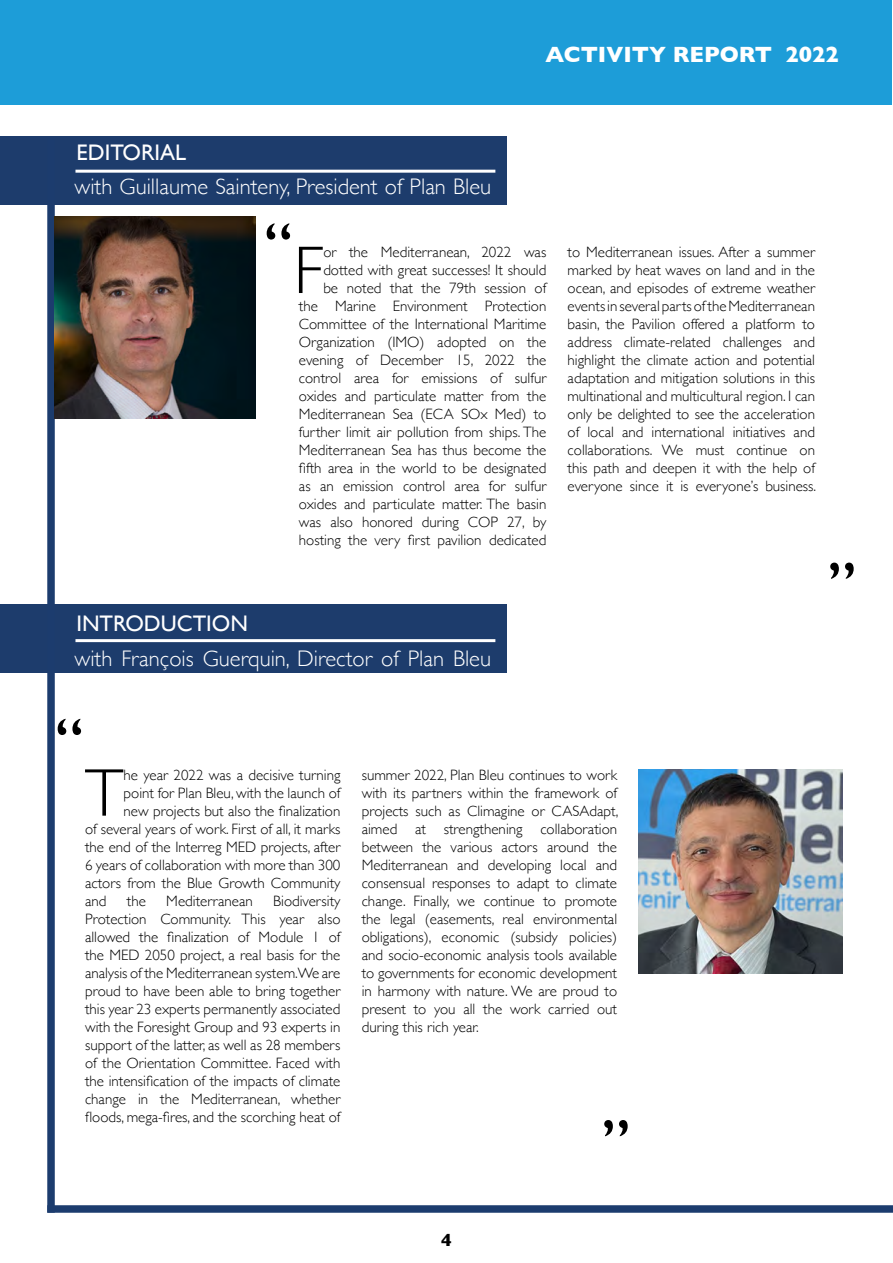
<style>
.page{position:relative;width:893px;height:1263px;background:#fff}
.page>*{position:absolute;margin:0;border:0;box-sizing:border-box;transform-origin:0 0}
.t1{font:300 67.8px "Gill Sans";color:#000}
.t2{font:67.5px "Gill Sans";color:#000}
.t3{font:300 22.5px "Gill Sans";color:#fff}
.t4{font:22.5px "Gill Sans";color:#fff}
.t5{font:700 22.5px "Gill Sans";color:#fff}
.t6{font:700 18px "Gill Sans";color:#000}
.t7{font:300 15px/18px "Gill Sans";color:#000;text-align:justify}
</style>
<div class="page">
<div style="left:0;top:604px;width:506px;height:68px;background:#1d3c6c"></div>
<div style="left:0;top:136px;width:506px;height:69px;background:#1d3c6c"></div>
<div style="left:47px;top:138px;width:8px;height:1075px;background:#1c3c6e"></div>
<img style="left:54px;top:217px;width:202px;height:201px">
<img style="left:638px;top:769px;width:204px;height:204px">
<div style="left:1px;top:0;width:891px;height:105px;background:#1d9dd8"></div>
<div style="left:47px;top:1205px;width:846px;height:8px;background:#1c3c6e"></div>
<hr style="left:75px;top:170px;width:420px;height:3px;background:#fff">
<hr style="left:75px;top:639px;width:420px;height:3px;background:#fff">
<h3 class="t4" style="left:77px;top:139px;width:111px">EDITORIAL</h3>
<h3 class="t3" style="left:74px;top:169px;width:418px">with Guillaume Sainteny, President of Plan Bleu</h3>
<h2 class="t2" style="left:263px;top:207px;width:31px">‘‘</h2>
<h3 class="t5" style="left:545px;top:37px;width:295px">ACTIVITY REPORT 2022</h3>
<h1 class="t1" style="left:294px;top:217px;width:31px">F</h1>
<p class="t7" style="left:299px;top:242px;width:249px;text-align:right">or the Mediterranean, 2022 was dotted with great successes! It should<br>be noted that the 79th session of<br>the Marine Environment Protection Committee of the International Maritime Organization (IMO) adopted on the evening of December 15, 2022 the control area for emissions of sulfur oxides and particulate matter from the Mediterranean Sea (ECA SOx Med) to further limit air pollution from ships. The Mediterranean Sea has thus become the fifth area in the world to be designated as an emission control area for sulfur oxides and particulate matter. The basin was also honored during COP 27, by hosting the very first pavilion dedicated</p>
<p class="t7" style="left:568px;top:242px;width:250px">to Mediterranean issues. After a summer marked by heat waves on land and in the ocean, and episodes of extreme weather events in several parts of the Mediterranean basin, the Pavilion offered a platform to address climate-related challenges and highlight the climate action and potential adaptation and mitigation solutions in this multinational and multicultural region. I can only be delighted to see the acceleration of local and international initiatives and collaborations. We must continue on this path and deepen it with the help of everyone since it is everyone’s business.</p>
<h2 class="t2" style="left:857px;top:595px;width:31px;rotate:-180deg">‘‘</h2>
<h3 class="t4" style="left:76px;top:610px;width:173px">INTRODUCTION</h3>
<h3 class="t3" style="left:74px;top:641px;width:418px">with François Guerquin, Director of Plan Bleu</h3>
<h2 class="t2" style="left:54px;top:703px;width:31px">‘‘</h2>
<h1 class="t1" style="left:85px;top:740px;width:40px">T</h1>
<p class="t7" style="left:124px;top:765px;width:218px">he year 2022 was a decisive turning</p>
<p class="t7" style="left:124px;top:783px;width:218px">point for Plan Bleu, with the launch of</p>
<p class="t7" style="left:124px;top:801px;width:218px">new projects but also the finalization</p>
<p class="t7" style="left:85px;top:819px;width:257px">of several years of work. First of all, it marks</p>
<p class="t7" style="left:85px;top:837px;width:257px">the end of the Interreg MED projects, after</p>
<p class="t7" style="left:85px;top:855px;width:257px">6 years of collaboration with more than 300</p>
<p class="t7" style="left:85px;top:873px;width:257px">actors from the Blue Growth Community</p>
<p class="t7" style="left:85px;top:891px;width:23px">and</p>
<p class="t7" style="left:127px;top:891px;width:21px">the</p>
<p class="t7" style="left:166px;top:891px;width:88px">Mediterranean</p>
<p class="t7" style="left:85px;top:891px;width:257px;text-indent:188px">Biodiversity Protection Community. This year also allowed the finalization of Module 1 of the MED 2050 project, a real basis for the analysis of the Mediterranean system.We are proud to have been able to bring together this year 23 experts permanently associated with the Foresight Group and 93 experts in support of the latter, as well as 28 members of the Orientation Committee. Faced with the intensification of the impacts of climate change in the Mediterranean, whether floods, mega-fires, and the scorching heat of</p>
<p class="t7" style="left:362px;top:765px;width:258px">summer 2022, Plan Bleu continues to work with its partners within the framework of projects such as Climagine or CASAdapt, aimed at strengthening collaboration between the various actors around the Mediterranean and developing local and consensual responses to adapt to climate change. Finally, we continue to promote the legal (easements, real environmental obligations), economic (subsidy policies) and socio-economic analysis tools available to governments for economic development in harmony with nature. We are proud to present to you all the work carried out during this rich year.</p>
<h2 class="t2" style="left:631px;top:1152px;width:31px;rotate:-180deg">‘‘</h2>
<p class="t6" style="left:441px;top:1225px;width:12px">4</p>
</div>
